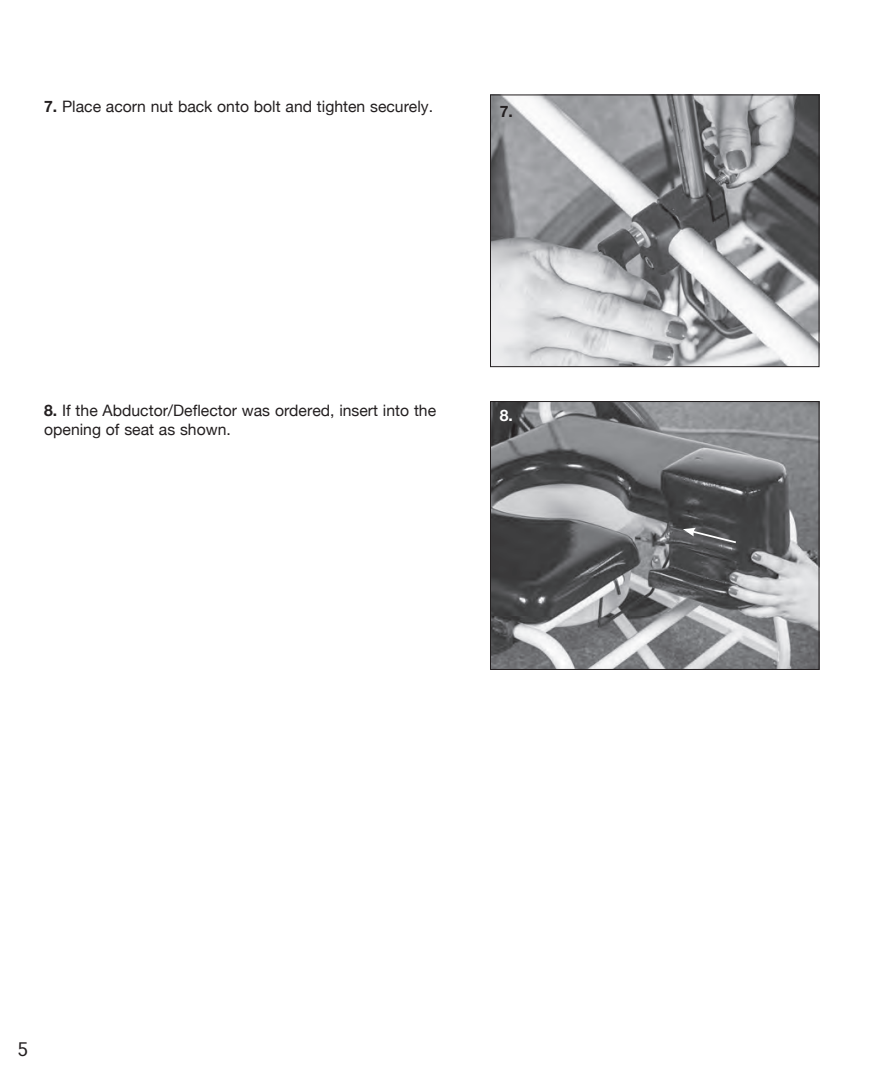
<style>
.page{position:relative;width:882px;height:1071px;background:#fff}
.page>*{position:absolute;margin:0;border:0;box-sizing:border-box;transform-origin:0 0}
.t1{font:19.25px "Vectora LH";color:#231f20}
.t2{font:15.75px/18.9px "Helvetica Neue";color:#231f20}
.t3{font:700 15.75px "Helvetica Neue";color:#231f20}
.t4{font:700 15.75px "Helvetica Neue";color:#fff}
.s1{font-weight:700}
</style>
<div class="page">
<img style="left:492px;top:403px;width:325px;height:265px">
<div style="left:490px;top:401px;width:329px;height:269px;border:1px solid #231f20"></div>
<img style="left:492px;top:96px;width:325px;height:269px">
<div style="left:490px;top:94px;width:329px;height:273px;border:1px solid #231f20"></div>
<svg style="left:683px;top:528px;width:55px;height:16px"></svg>
<p class="t2" style="left:44px;top:98px;width:391px"><span class="s1">7.</span> Place acorn nut back onto bolt and tighten securely.</p>
<p class="t3" style="left:500px;top:99px;width:15px">7.</p>
<p class="t2" style="left:44px;top:402px;width:394px"><span class="s1">8.</span> If the Abductor/Deflector was ordered, insert into the opening of seat as shown.</p>
<p class="t4" style="left:500px;top:403px;width:15px">8.</p>
<p class="t1" style="left:18px;top:1038px;width:12px">5</p>
</div>
